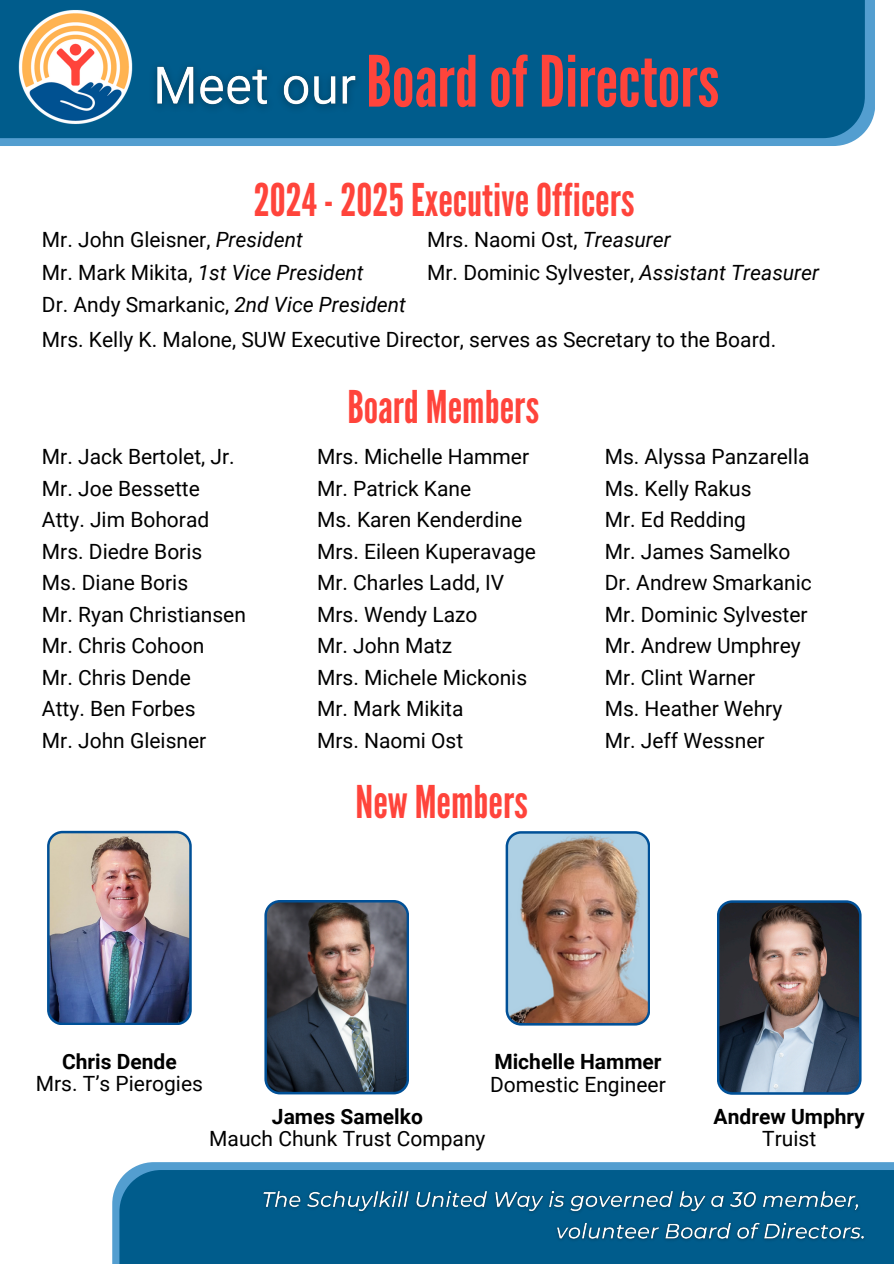
<style>
.page{position:relative;width:894px;height:1264px;background:#fff}
.page>*{position:absolute;margin:0;border:0;box-sizing:border-box;transform-origin:0 0}
.t1{font:70.5px "League Gothic";color:#ff443b}
.t2{font:45px "League Gothic";color:#ff443b}
.t3{font:21px "Roboto";color:#000}
.t4{font:700 21px "Roboto";color:#000}
.t5{font:italic 21px "Roboto";color:#000}
.s1{font-style:italic}
.s2{font-style:normal}
</style>
<div class="page">
<div style="left:0;top:0;width:874px;height:146px;background:#539ed0"></div>
<div style="left:0;top:0;width:864px;height:138px;background:#005c8c"></div>
<img style="left:0;top:10px;width:151px;height:129px">
<img style="left:47px;top:830px;width:145px;height:195px">
<img style="left:264px;top:900px;width:145px;height:194px">
<img style="left:505px;top:831px;width:145px;height:194px">
<svg style="left:717px;top:900px;width:144px;height:194px;background:#5d6069"></svg>
<div style="left:112px;top:1162px;width:781px;height:101px;background:#539ed0"></div>
<div style="left:119px;top:1169px;width:774px;height:94px;background:#005c8c"></div>
<img style="left:263px;top:1191px;width:601px;height:49px">
<img style="left:144px;top:55px;width:212px;height:64px">
<p class="t1" style="left:366px;top:41px;width:354px">BoardofDirectors</p>
<p class="t2" style="left:254px;top:174px;width:382px">2024-2025ExecutiveOfficers</p>
<p class="t3" style="left:42px;top:227px;width:262px">Mr. John Gleisner, <span class="s1">President</span></p>
<p class="t5" style="left:42px;top:260px;width:323px"><span class="s2">Mr. Mark Mikita,</span> 1st Vice President</p>
<p class="t3" style="left:42px;top:293px;width:365px">Dr. Andy Smarkanic, <span class="s1">2nd Vice President</span></p>
<p class="t3" style="left:427px;top:227px;width:245px">Mrs. Naomi Ost, <span class="s1">Treasurer</span></p>
<p class="t3" style="left:427px;top:260px;width:393px">Mr. Dominic Sylvester, <span class="s1">Assistant Treasurer</span></p>
<p class="t3" style="left:42px;top:328px;width:735px">Mrs. Kelly K. Malone, SUW Executive Director, serves as Secretary to the Board.</p>
<h3 class="t2" style="left:347px;top:380px;width:193px">Board Members</h3>
<p class="t3" style="left:42px;top:445px;width:194px">Mr. Jack Bertolet, Jr.</p>
<p class="t3" style="left:42px;top:476px;width:159px">Mr. Joe Bessette</p>
<p class="t3" style="left:42px;top:508px;width:169px">Atty. Jim Bohorad</p>
<p class="t3" style="left:42px;top:539px;width:162px">Mrs. Diedre Boris</p>
<h3 class="t3" style="left:42px;top:571px;width:148px">Ms. Diane Boris</h3>
<p class="t3" style="left:42px;top:602px;width:205px">Mr. Ryan Christiansen</p>
<p class="t3" style="left:42px;top:634px;width:164px">Mr. Chris Cohoon</p>
<p class="t3" style="left:42px;top:665px;width:150px">Mr. Chris Dende</p>
<p class="t3" style="left:42px;top:697px;width:155px">Atty. Ben Forbes</p>
<p class="t3" style="left:42px;top:728px;width:166px">Mr. John Gleisner</p>
<p class="t3" style="left:317px;top:445px;width:213px">Mrs. Michelle Hammer</p>
<p class="t3" style="left:317px;top:476px;width:155px">Mr. Patrick Kane</p>
<p class="t3" style="left:317px;top:508px;width:206px">Ms. Karen Kenderdine</p>
<p class="t3" style="left:317px;top:539px;width:220px">Mrs. Eileen Kuperavage</p>
<p class="t3" style="left:317px;top:571px;width:188px">Mr. Charles Ladd, IV</p>
<p class="t3" style="left:317px;top:602px;width:162px">Mrs. Wendy Lazo</p>
<p class="t3" style="left:317px;top:634px;width:137px">Mr. John Matz</p>
<p class="t3" style="left:317px;top:665px;width:211px">Mrs. Michele Mickonis</p>
<p class="t3" style="left:317px;top:697px;width:148px">Mr. Mark Mikita</p>
<p class="t3" style="left:317px;top:728px;width:148px">Mrs. Naomi Ost</p>
<p class="t2" style="left:355px;top:775px;width:174px">New Members</p>
<p class="t3" style="left:604px;top:445px;width:206px">Ms. Alyssa Panzarella</p>
<p class="t3" style="left:604px;top:476px;width:148px">Ms. Kelly Rakus</p>
<p class="t3" style="left:604px;top:508px;width:143px">Mr. Ed Redding</p>
<p class="t3" style="left:604px;top:539px;width:187px">Mr. James Samelko</p>
<p class="t3" style="left:604px;top:571px;width:208px">Dr. Andrew Smarkanic</p>
<p class="t3" style="left:604px;top:602px;width:204px">Mr. Dominic Sylvester</p>
<p class="t3" style="left:604px;top:634px;width:197px">Mr. Andrew Umphrey</p>
<p class="t3" style="left:604px;top:665px;width:152px">Mr. Clint Warner</p>
<p class="t3" style="left:604px;top:697px;width:179px">Ms. Heather Wehry</p>
<p class="t3" style="left:604px;top:728px;width:161px">Mr. Jeff Wessner</p>
<p class="t4" style="left:62px;top:1049px;width:116px">Chris Dende</p>
<p class="t3" style="left:36px;top:1071px;width:169px">Mrs. T’s Pierogies</p>
<p class="t4" style="left:494px;top:1049px;width:169px">Michelle Hammer</p>
<p class="t3" style="left:490px;top:1072px;width:177px">Domestic Engineer</p>
<p class="t4" style="left:272px;top:1104px;width:152px">James Samelko</p>
<p class="t3" style="left:209px;top:1126px;width:278px">Mauch Chunk Trust Company</p>
<p class="t4" style="left:713px;top:1104px;width:153px">Andrew Umphry</p>
<p class="t3" style="left:762px;top:1126px;width:55px">Truist</p>
</div>
